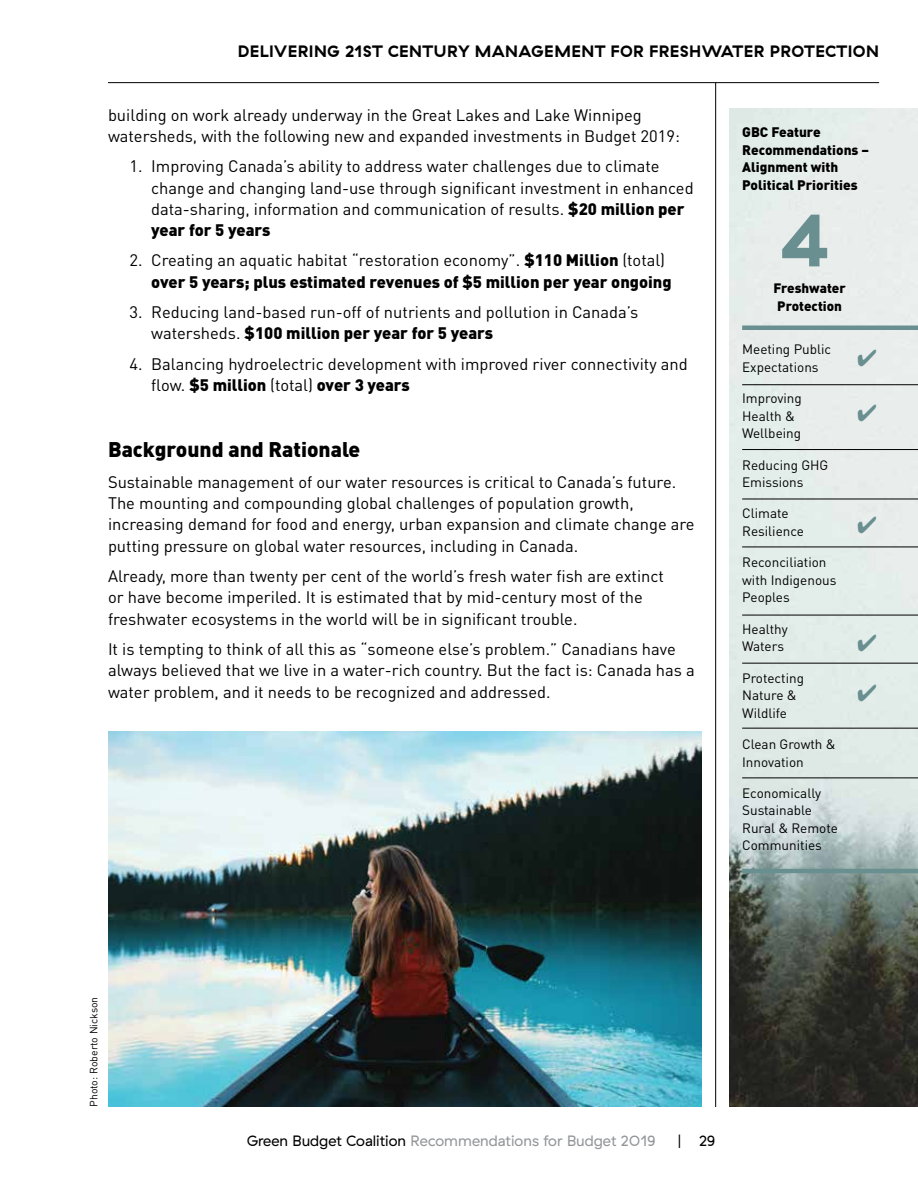
<style>
.page{position:relative;width:918px;height:1188px;background:#fff}
.page>*{position:absolute;margin:0;border:0;box-sizing:border-box;transform-origin:0 0}
.t1{font:700 73.95px "GT Haptik";color:#698f90}
.t2{font:900 21px "DINOT";color:#000}
.t3{font:16.5px/21.3px "DINOT";color:#000}
.t4{font:900 16.5px/21.3px "DINOT";color:#000}
.t5{font:700 16.5px "GT Haptik";letter-spacing:.03em;color:#000}
.t6{font:15px "GT Haptik";color:#939598}
.t7{font:15px "GT Haptik";color:#000}
.t8{font:900 13.65px/17.7px "DINOT";color:#000}
.t9{font:13.5px/17.4px "DINOT";color:#000}
.t10{font:900 13.5px/17.4px "DINOT";color:#000}
.t11{font:10.5px "DINOT";color:#000}
.s1{font-weight:900}
.s2{font-weight:400}
.s3{color:#000}
</style>
<div class="page">
<hr style="left:715px;top:83px;width:1px;height:1024px;background:#000">
<hr style="left:108px;top:82px;width:771px;height:1px;background:#000">
<img style="left:108px;top:732px;width:594px;height:375px">
<img style="left:729px;top:108px;width:189px;height:999px">
<hr style="left:742px;top:326px;width:176px;height:4px;background:#698f90">
<hr style="left:742px;top:869px;width:176px;height:4px;background:#698f90">
<hr style="left:742px;top:384px;width:176px;height:1px;background:#000">
<hr style="left:742px;top:449px;width:176px;height:1px;background:#000">
<hr style="left:742px;top:499px;width:176px;height:1px;background:#000">
<hr style="left:742px;top:547px;width:176px;height:1px;background:#000">
<hr style="left:742px;top:615px;width:176px;height:1px;background:#000">
<hr style="left:742px;top:663px;width:176px;height:1px;background:#000">
<hr style="left:742px;top:728px;width:176px;height:1px;background:#000">
<hr style="left:742px;top:778px;width:176px;height:1px;background:#000">
<svg style="left:858px;top:349px;width:18px;height:17px"></svg>
<svg style="left:858px;top:405px;width:18px;height:17px"></svg>
<svg style="left:858px;top:517px;width:18px;height:17px"></svg>
<svg style="left:858px;top:634px;width:18px;height:67px"></svg>
<p class="t5" style="left:238px;top:41px;width:643px">DELIVERING 21ST CENTURY MANAGEMENT FOR FRESHWATER PROTECTION</p>
<p class="t3" style="left:108px;top:103px;width:574px">building on work already underway in the Great Lakes and Lake Winnipeg watersheds, with the following new and expanded investments in Budget 2019:</p>
<p class="t3" style="left:151px;top:155px;width:544px;text-indent:-22px">1. Improving Canada’s ability to address water challenges due to climate change and changing land-use through significant investment in enhanced data-sharing, information and communication of results. <span class="s1">$20 million per year for 5 years</span></p>
<p class="t4" style="left:151px;top:249px;width:522px;text-indent:-22px"><span class="s2">2. Creating an aquatic habitat “restoration economy”.</span> $110 Million <span class="s2">(total) </span>over 5 years; plus estimated revenues of $5 million per year ongoing</p>
<p class="t3" style="left:151px;top:301px;width:489px;text-indent:-22px">3. Reducing land-based run-off of nutrients and pollution in Canada’s watersheds. <span class="s1">$100 million per year for 5 years</span></p>
<p class="t3" style="left:151px;top:352px;width:538px;text-indent:-22px">4. Balancing hydroelectric development with improved river connectivity and flow. <span class="s1">$5 million</span> (total) <span class="s1">over 3 years</span></p>
<p class="t2" style="left:108px;top:436px;width:254px">Background and Rationale</p>
<p class="t3" style="left:108px;top:471px;width:588px">Sustainable management of our water resources is critical to Canada’s future.<br>The mounting and compounding global challenges of population growth, increasing demand for food and energy, urban expansion and climate change are putting pressure on global water resources, including in Canada.</p>
<p class="t3" style="left:108px;top:565px;width:558px">Already, more than twenty per cent of the world’s fresh water fish are extinct or have become imperiled. It is estimated that by mid-century most of the freshwater ecosystems in the world will be in significant trouble.</p>
<p class="t3" style="left:108px;top:638px;width:588px">It is tempting to think of all this as “someone else’s problem.” Canadians have always believed that we live in a water-rich country. But the fact is: Canada has a water problem, and it needs to be recognized and addressed.</p>
<p class="t8" style="left:742px;top:123px;width:129px">GBC Feature<br>Recommendations –<br>Alignment with<br>Political Priorities</p>
<h1 class="t1" style="left:780px;top:194px;width:52px">4</h1>
<p class="t10" style="left:774px;top:279px;width:74px">Freshwater<br>Protection</p>
<p class="t9" style="left:742px;top:340px;width:90px">Meeting Public<br>Expectations</p>
<p class="t9" style="left:742px;top:389px;width:61px">Improving<br>Health &amp;<br>Wellbeing</p>
<p class="t9" style="left:742px;top:455px;width:88px">Reducing GHG<br>Emissions</p>
<p class="t9" style="left:742px;top:504px;width:63px">Climate<br>Resilience</p>
<p class="t9" style="left:742px;top:553px;width:96px">Reconciliation with Indigenous<br>Peoples</p>
<p class="t9" style="left:742px;top:620px;width:47px">Healthy<br>Waters</p>
<p class="t9" style="left:742px;top:669px;width:63px">Protecting<br>Nature &amp;<br>Wildlife</p>
<p class="t9" style="left:742px;top:735px;width:95px">Clean Growth &amp;<br>Innovation</p>
<p class="t9" style="left:742px;top:784px;width:97px">Economically<br>Sustainable<br>Rural &amp; Remote<br>Communities</p>
<p class="t11" style="left:87px;top:1107px;width:112px;rotate:-90deg">Photo: Roberto Nickson</p>
<p class="t6" style="left:247px;top:1132px;width:411px"><span class="s3">Green Budget Coalition</span> Recommendations for Budget 2019</p>
<p class="t7" style="left:678px;top:1132px;width:39px">| 29</p>
</div>
